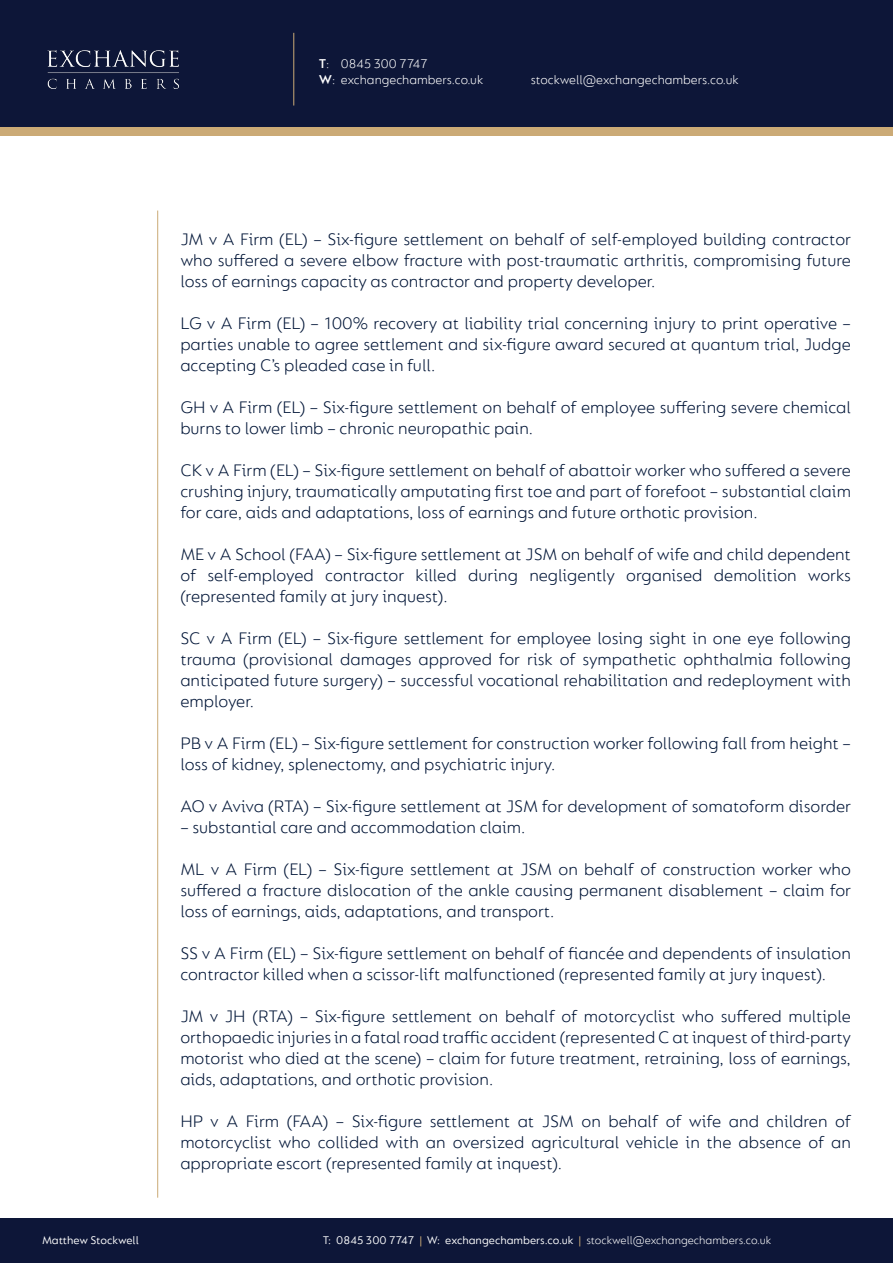
<style>
.page{position:relative;width:893px;height:1263px;background:#fff}
.page>*{position:absolute;margin:0;border:0;box-sizing:border-box;transform-origin:0 0}
.t1{font:300 18px/21px "FS Lucas";color:#001537;text-align:justify}
.t2{font:300 13.5px/16.2px "FS Lucas";color:#fff}
.t3{font:12px "FS Lucas";color:#fff}
.s1{font-weight:600}
.s2{color:#cbaa76}
.s3{font-weight:300}
</style>
<div class="page">
<div style="left:0;top:64px;width:893px;height:72px;background:#cbaa76"></div>
<div style="left:0;top:0;width:893px;height:127px;background:#0d1638"></div>
<div style="left:0;top:1219px;width:893px;height:44px;background:#0d1638"></div>
<img style="left:47px;top:50px;width:132px;height:39px">
<hr style="left:293px;top:33px;width:1px;height:73px;background:#cbaa76">
<hr style="left:157px;top:211px;width:1px;height:987px;background:#cbaa76">
<p class="t2" style="left:319px;top:55px;width:166px"><span class="s1">T</span>: 0845 300 7747<br><span class="s1">W</span>: exchangechambers.co.uk</p>
<p class="t2" style="left:531px;top:71px;width:209px">stockwell@exchangechambers.co.uk</p>
<p class="t3" style="left:42px;top:1233px;width:98px">Matthew Stockwell</p>
<p class="t1" style="left:180px;top:228px;width:672px">JM v A Firm (EL) – Six-figure settlement on behalf of self-employed building contractor who suffered a severe elbow fracture with post-traumatic arthritis, compromising future loss of earnings capacity as contractor and property developer.</p>
<p class="t1" style="left:180px;top:312px;width:672px">LG v A Firm (EL) – 100% recovery at liability trial concerning injury to print operative – parties unable to agree settlement and six-figure award secured at quantum trial, Judge accepting C’s pleaded case in full.</p>
<p class="t1" style="left:180px;top:396px;width:672px">GH v A Firm (EL) – Six-figure settlement on behalf of employee suffering severe chemical burns to lower limb – chronic neuropathic pain.</p>
<p class="t1" style="left:180px;top:459px;width:672px">CK v A Firm (EL) – Six-figure settlement on behalf of abattoir worker who suffered a severe crushing injury, traumatically amputating first toe and part of forefoot – substantial claim for care, aids and adaptations, loss of earnings and future orthotic provision.</p>
<p class="t1" style="left:180px;top:543px;width:672px">ME v A School (FAA) – Six-figure settlement at JSM on behalf of wife and child dependent of self-employed contractor killed during negligently organised demolition works (represented family at jury inquest).</p>
<p class="t1" style="left:180px;top:627px;width:672px">SC v A Firm (EL) – Six-figure settlement for employee losing sight in one eye following trauma (provisional damages approved for risk of sympathetic ophthalmia following anticipated future surgery) – successful vocational rehabilitation and redeployment with employer.</p>
<p class="t1" style="left:180px;top:732px;width:672px">PB v A Firm (EL) – Six-figure settlement for construction worker following fall from height – loss of kidney, splenectomy, and psychiatric injury.</p>
<p class="t1" style="left:180px;top:795px;width:672px">AO v Aviva (RTA) – Six-figure settlement at JSM for development of somatoform disorder</p>
<p class="t1" style="left:180px;top:816px;width:346px">– substantial care and accommodation claim.</p>
<p class="t1" style="left:180px;top:858px;width:672px">ML v A Firm (EL) – Six-figure settlement at JSM on behalf of construction worker who suffered a fracture dislocation of the ankle causing permanent disablement – claim for loss of earnings, aids, adaptations, and transport.</p>
<p class="t1" style="left:180px;top:942px;width:672px">SS v A Firm (EL) – Six-figure settlement on behalf of fiancée and dependents of insulation contractor killed when a scissor-lift malfunctioned (represented family at jury inquest).</p>
<p class="t1" style="left:180px;top:1005px;width:672px">JM v JH (RTA) – Six-figure settlement on behalf of motorcyclist who suffered multiple orthopaedic injuries in a fatal road traffic accident (represented C at inquest of third-party motorist who died at the scene) – claim for future treatment, retraining, loss of earnings, aids, adaptations, and orthotic provision.</p>
<p class="t1" style="left:180px;top:1110px;width:672px">HP v A Firm (FAA) – Six-figure settlement at JSM on behalf of wife and children of motorcyclist who collided with an oversized agricultural vehicle in the absence of an appropriate escort (represented family at inquest).</p>
<p class="t3" style="left:323px;top:1233px;width:450px">T: 0845 300 7747 <span class="s2">|</span> W: exchangechambers.co.uk <span class="s2">|</span> <span class="s3">stockwell@exchangechambers.co.uk</span></p>
</div>
